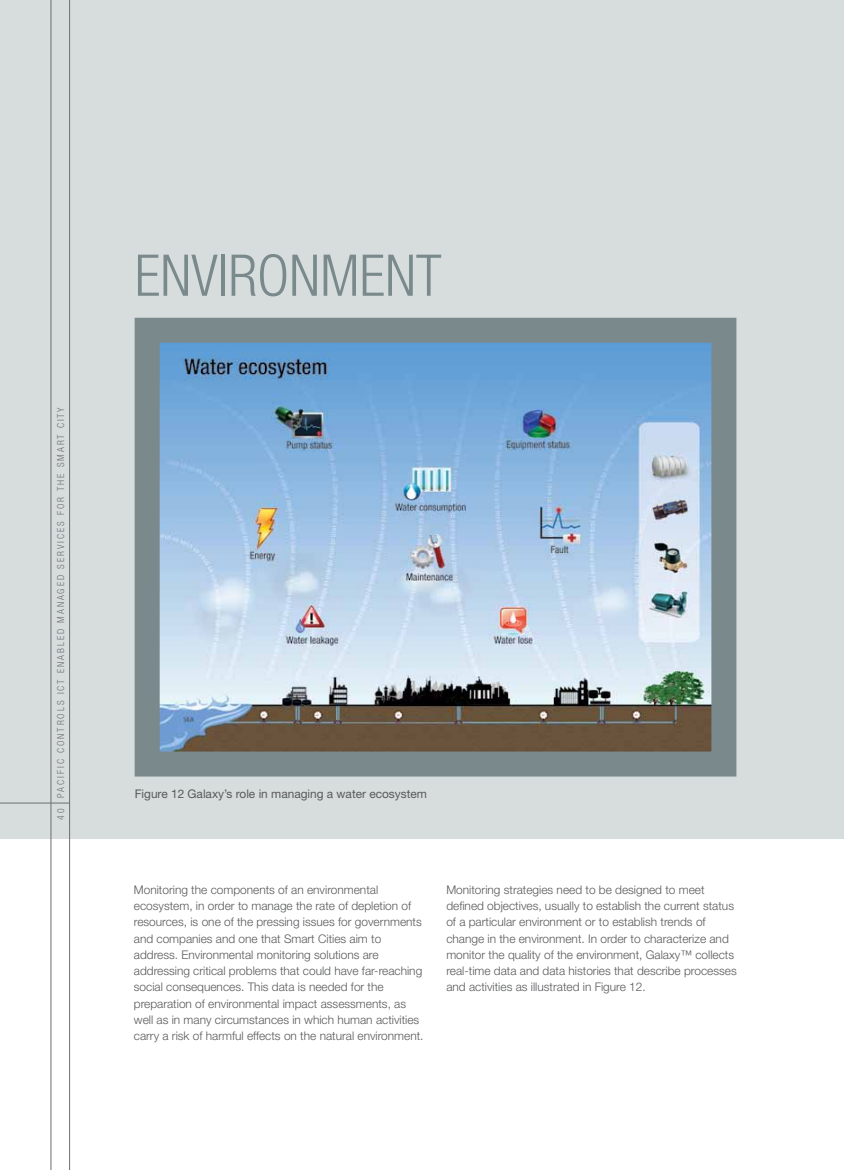
<style>
.page{position:relative;width:844px;height:1170px;background:#fff}
.page>*{position:absolute;margin:0;border:0;box-sizing:border-box;transform-origin:0 0}
.t1{font:300 condensed 57.5px "Helvetica Neue";color:#79898c}
.t2{font:300 11.88px/16.2px "Helvetica Neue";color:#58595b}
.t3{font:11.88px "Helvetica Neue";color:#58595b}
.t4{font:300 condensed 9.62px "Helvetica Neue";letter-spacing:.2em;color:#6d6e71}
</style>
<div class="page">
<div style="left:0;top:0;width:843px;height:838px;background:#d7dcdc"></div>
<img style="left:161px;top:344px;width:549px;height:406px">
<div style="left:135px;top:318px;width:601px;height:458px;border:25px solid #79898c"></div>
<hr style="left:69px;top:0;width:1px;height:1169px;background:#6d6e71">
<hr style="left:51px;top:0;width:1px;height:1169px;background:#6d6e71">
<hr style="left:0;top:802px;width:70px;height:1px;background:#6d6e71">
<p class="t4" style="left:55px;top:819px;width:414px;rotate:-90deg">40 PACIFIC CONTROLS ICT ENABLED MANAGED SERVICES FOR THE SMART CITY</p>
<h1 class="t1" style="left:135px;top:242px;width:308px">ENVIRONMENT</h1>
<p class="t3" style="left:135px;top:786px;width:294px">Figure 12 Galaxy’s role in managing a water ecosystem</p>
<p class="t2" style="left:134px;top:881px;width:291px">Monitoring the components of an environmental ecosystem, in order to manage the rate of depletion of resources, is one of the pressing issues for governments and companies and one that Smart Cities aim to address. Environmental monitoring solutions are addressing critical problems that could have far-reaching social consequences. This data is needed for the preparation of environmental impact assessments, as well as in many circumstances in which human activities carry a risk of harmful effects on the natural environment.</p>
<p class="t2" style="left:446px;top:881px;width:292px">Monitoring strategies need to be designed to meet defined objectives, usually to establish the current status of a particular environment or to establish trends of change in the environment. In order to characterize and monitor the quality of the environment, Galaxy™ collects real-time data and data histories that describe processes and activities as illustrated in Figure 12.</p>
</div>
